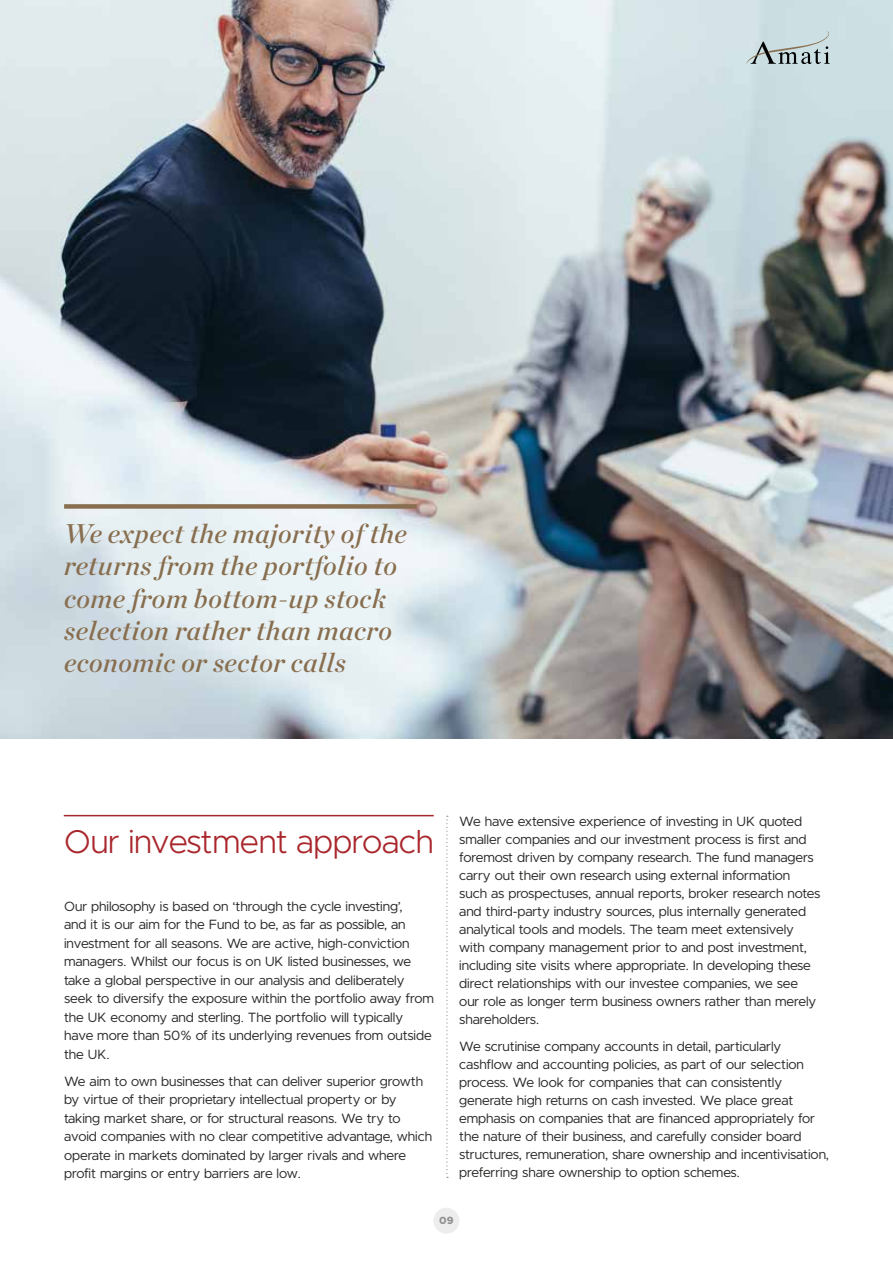
<style>
.page{position:relative;width:893px;height:1263px;background:#fff}
.page>*{position:absolute;margin:0;border:0;box-sizing:border-box;transform-origin:0 0}
.t1{font:300 33px "Metropolis";letter-spacing:-.01em;color:#a9262b}
.t2{font:italic 27px/32.4px "Chronicle Display Semi";letter-spacing:.02em;color:#886e4e}
.t3{font:13.5px/18px "Metropolis";letter-spacing:-.005em;color:#282827}
.t4{font:800 10.5px "Metropolis";color:#929292}
</style>
<div class="page">
<img style="left:0;top:0;width:893px;height:739px">
<div style="left:433px;top:1208px;width:26px;height:26px;background:#ededed;border-radius:50%"></div>
<svg style="left:746px;top:30px;width:87px;height:34px;background:#b3c1c4"></svg>
<svg style="left:446px;top:816px;width:2px;height:362px"></svg>
<hr style="left:64px;top:815px;width:370px;height:1px;background:#a9262b">
<div style="left:64px;top:504px;width:353px;height:5px;background:#886e4e"></div>
<h2 class="t2" style="left:64px;top:515px;width:344px">We expect the majority of the returns from the portfolio to come from bottom-up stock selection rather than macro economic or sector calls</h2>
<h1 class="t1" style="left:64px;top:821px;width:371px">Our investment approach</h1>
<p class="t3" style="left:64px;top:897px;width:371px;line-height:18.5px">Our philosophy is based on ‘through the cycle investing’,<br>and it is our aim for the Fund to be, as far as possible, an investment for all seasons. We are active, high-conviction managers. Whilst our focus is on UK listed businesses, we take a global perspective in our analysis and deliberately seek to diversify the exposure within the portfolio away from the UK economy and sterling. The portfolio will typically have more than 50% of its underlying revenues from outside the UK.</p>
<p class="t3" style="left:64px;top:1072px;width:369px;line-height:18.5px">We aim to own businesses that can deliver superior growth by virtue of their proprietary intellectual property or by taking market share, or for structural reasons. We try to avoid companies with no clear competitive advantage, which operate in markets dominated by larger rivals and where profit margins or entry barriers are low.</p>
<p class="t3" style="left:459px;top:813px;width:363px">We have extensive experience of investing in UK quoted smaller companies and our investment process is first and foremost driven by company research. The fund managers carry out their own research using external information such as prospectuses, annual reports, broker research notes and third-party industry sources, plus internally generated analytical tools and models. The team meet extensively with company management prior to and post investment, including site visits where appropriate. In developing these direct relationships with our investee companies, we see our role as longer term business owners rather than merely shareholders.</p>
<p class="t3" style="left:459px;top:1037px;width:371px">We scrutinise company accounts in detail, particularly cashflow and accounting policies, as part of our selection process. We look for companies that can consistently generate high returns on cash invested. We place great emphasis on companies that are financed appropriately for the nature of their business, and carefully consider board structures, remuneration, share ownership and incentivisation, preferring share ownership to option schemes.</p>
<p class="t4" style="left:439px;top:1214px;width:16px">09</p>
</div>
